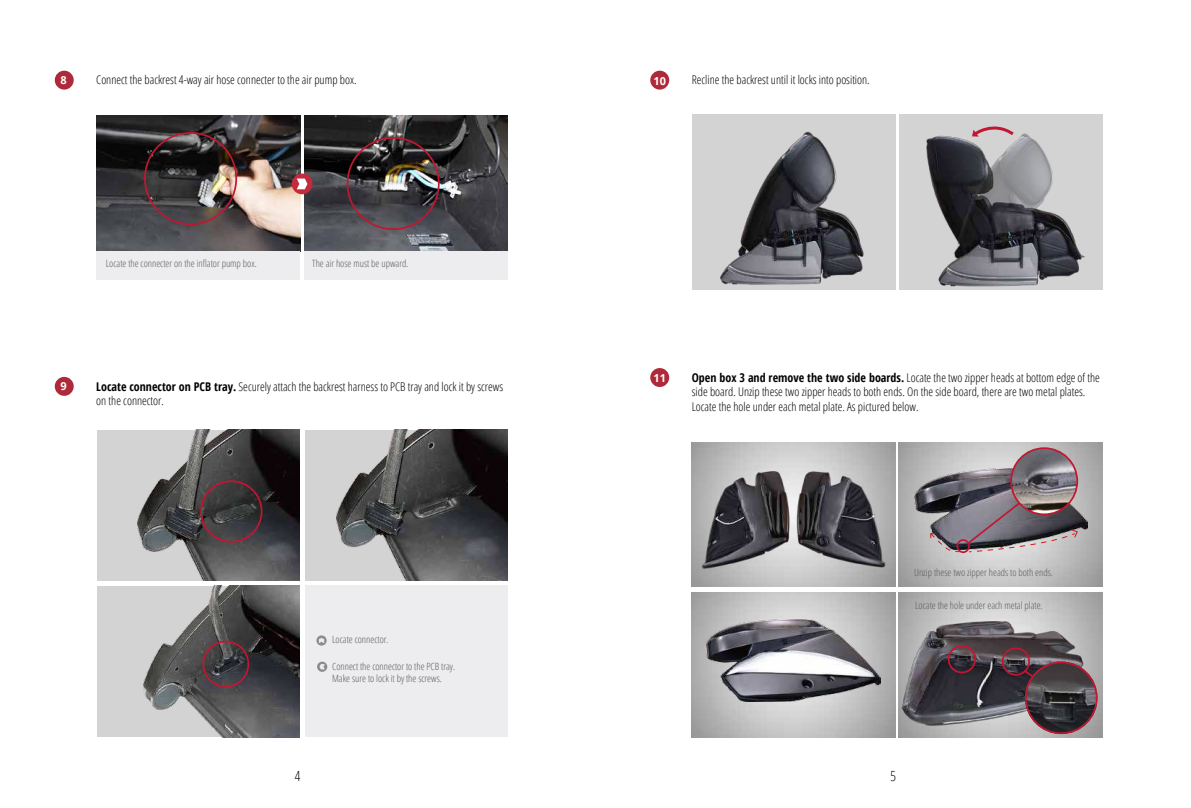
<style>
.page{position:relative;width:1191px;height:808px;background:#fff}
.page>*{position:absolute;margin:0;border:0;box-sizing:border-box;transform-origin:0 0}
.t1{font:300 condensed 14px "Open Sans";color:#040000}
.t2{font:300 condensed 12px/14.4px "Open Sans";color:#040000}
.t3{font:700 11px "Open Sans";color:#fff}
.t4{font:300 condensed 10px/12px "Open Sans";color:#5c5b5d}
.s1{font-weight:700}
</style>
<div class="page">
<img style="left:899px;top:593px;width:203px;height:144px">
<img style="left:895px;top:601px;width:199px;height:136px">
<div style="left:947px;top:645px;width:29px;height:28px;border:2px solid #c31631;border-radius:50%"></div>
<div style="left:1001px;top:647px;width:29px;height:29px;border:2px solid #c31631;border-radius:50%"></div>
<img style="left:1025px;top:661px;width:72px;height:73px;border-radius:36px">
<div style="left:1025px;top:661px;width:72px;height:73px;border:2px solid #c31631;border-radius:50%"></div>
<svg style="left:1022px;top:669px;width:13px;height:10px"></svg>
<img style="left:899px;top:442px;width:203px;height:144px">
<img style="left:914px;top:468px;width:174px;height:82px">
<div style="left:956px;top:539px;width:13px;height:14px;border:2px solid #c31631;border-radius:50%"></div>
<svg style="left:930px;top:533px;width:30px;height:20px"></svg>
<img style="left:1011px;top:448px;width:66px;height:66px;border-radius:33px">
<div style="left:1010px;top:447px;width:68px;height:68px;border:2px solid #c31631;border-radius:50%"></div>
<svg style="left:966px;top:501px;width:112px;height:52px;background:#7f747a"></svg>
<img style="left:692px;top:593px;width:203px;height:144px">
<img style="left:706px;top:619px;width:174px;height:82px">
<img style="left:692px;top:448px;width:203px;height:136px">
<img style="left:304px;top:116px;width:204px;height:135px">
<img style="left:97px;top:116px;width:203px;height:135px">
<div style="left:899px;top:115px;width:204px;height:175px;background:#d3d3d4"></div>
<img style="left:927px;top:133px;width:158px;height:154px">
<div style="left:346px;top:137px;width:93px;height:93px;border:2px solid #c31631;border-radius:50%"></div>
<div style="left:692px;top:115px;width:203px;height:175px;background:#d3d3d4"></div>
<div style="left:97px;top:429px;width:202px;height:151px;background:#d3d3d4"></div>
<div style="left:305px;top:429px;width:202px;height:151px;background:#d3d3d4"></div>
<div style="left:97px;top:586px;width:202px;height:151px;background:#d3d3d4"></div>
<div style="left:97px;top:251px;width:203px;height:29px;background:#ededf0"></div>
<div style="left:304px;top:251px;width:203px;height:29px;background:#ededf0"></div>
<div style="left:144px;top:132px;width:93px;height:93px;border:2px solid #c31631;border-radius:50%"></div>
<div style="left:55px;top:71px;width:19px;height:19px;background:#ae293a;border-radius:50%"></div>
<div style="left:55px;top:377px;width:19px;height:19px;background:#ae293a;border-radius:50%"></div>
<div style="left:650px;top:368px;width:19px;height:19px;background:#ae293a;border-radius:50%"></div>
<div style="left:650px;top:71px;width:19px;height:19px;background:#ae293a;border-radius:50%"></div>
<div style="left:306px;top:585px;width:201px;height:152px;background:#ededf0"></div>
<svg style="left:317px;top:662px;width:10px;height:10px"></svg>
<svg style="left:319px;top:664px;width:6px;height:5px"></svg>
<svg style="left:316px;top:635px;width:11px;height:11px"></svg>
<svg style="left:319px;top:638px;width:5px;height:5px"></svg>
<img style="left:143px;top:585px;width:156px;height:152px">
<div style="left:202px;top:641px;width:47px;height:46px;border:2px solid #c31631;border-radius:50%"></div>
<img style="left:138px;top:429px;width:161px;height:151px">
<div style="left:200px;top:480px;width:62px;height:63px;border:2px solid #c31631;border-radius:50%"></div>
<img style="left:337px;top:429px;width:170px;height:151px">
<svg style="left:971px;top:126px;width:46px;height:12px"></svg>
<div style="left:292px;top:174px;width:20px;height:20px;background:#c52a3c;border-radius:50%"></div>
<svg style="left:297px;top:179px;width:10px;height:10px"></svg>
<img style="left:720px;top:124px;width:207px;height:166px">
<p class="t3" style="left:61px;top:74px;width:8px">8</p>
<p class="t2" style="left:96px;top:74px;width:262px">Connect the backrest 4-way air hose connecter to the air pump box.</p>
<p class="t4" style="left:106px;top:257px;width:152px">Locate the connecter on the inflator pump box.</p>
<p class="t4" style="left:312px;top:258px;width:98px">The air hose must be upward.</p>
<p class="t3" style="left:653px;top:74px;width:14px">10</p>
<p class="t2" style="left:692px;top:74px;width:179px">Recline the backrest until it locks into position.</p>
<p class="t3" style="left:61px;top:380px;width:8px">9</p>
<p class="t2" style="left:692px;top:371px;width:410px"><span class="s1">Open box 3 and remove the two side boards.</span> Locate the two zipper heads at bottom edge of the side board. Unzip these two zipper heads to both ends. On the side board, there are two metal plates.<br>Locate the hole under each metal plate. As pictured below.</p>
<p class="t3" style="left:653px;top:371px;width:14px">11</p>
<p class="t2" style="left:96px;top:380px;width:408px"><span class="s1">Locate connector on PCB tray.</span> Securely attach the backrest harness to PCB tray and lock it by screws on the connector.</p>
<p class="t4" style="left:914px;top:567px;width:140px">Unzip these two zipper heads to both ends.</p>
<p class="t4" style="left:332px;top:634px;width:58px">Locate connector.</p>
<p class="t4" style="left:332px;top:661px;width:124px">Connect the connector to the PCB tray.<br>Make sure to lock it by the screws.</p>
<p class="t4" style="left:915px;top:600px;width:129px">Locate the hole under each metal plate.</p>
<p class="t1" style="left:295px;top:770px;width:7px">4</p>
<p class="t1" style="left:890px;top:770px;width:7px">5</p>
</div>
